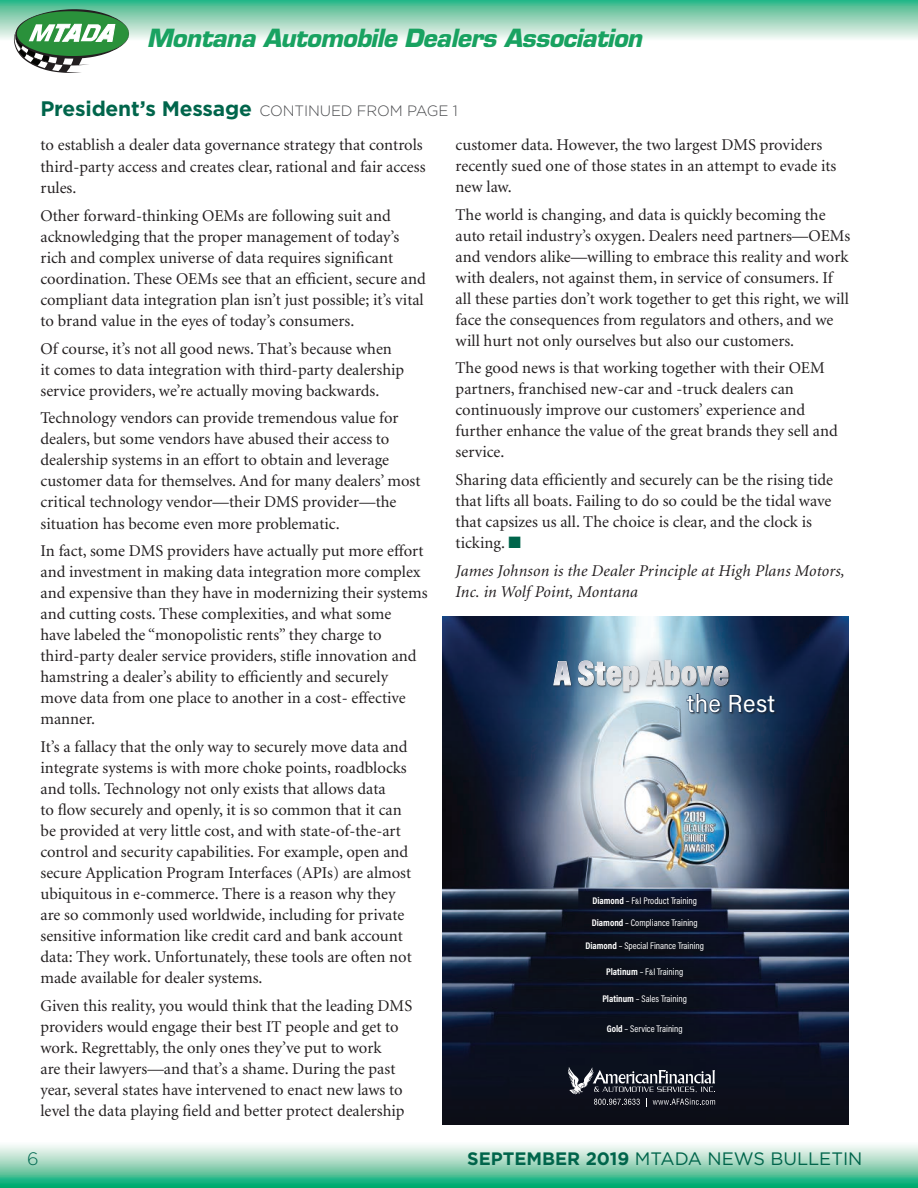
<style>
.page{position:relative;width:918px;height:1188px;background:#fff}
.page>*{position:absolute;margin:0;border:0;box-sizing:border-box;transform-origin:0 0}
.t1{font:900 34.8px "Acumin Pro Cond";letter-spacing:.015em;color:#fff}
.t2{font:300 24.75px "Semplicita Pro";letter-spacing:.01em;color:#fff}
.t3{font:24.75px "Acumin Pro";letter-spacing:.015em;color:#fff;scale:.96 1}
.t4{font:italic 700 24.45px "Eurostile";letter-spacing:-.02em;color:#19a261}
.t5{font:700 21px "Gotham";letter-spacing:-.01em;color:#00654b}
.t6{font:18px "Gotham";color:#00654b}
.t7{font:300 18px "Gotham";color:#006951}
.t8{font:16.5px/21px "Minion";color:#231f20}
.t9{font:italic 16.5px/21px "Minion";letter-spacing:.01em;color:#231f20}
.t10{font:9.75px "Acumin Pro Cond";color:#fff}
.s1{font-weight:300;font-size:15px;color:#4a4b4e}
.s2{color:#00654b}
.s3{font-family:"Acumin Pro Cond";font-weight:900;font-size:34.5px}
.s4{font-size:24.45px}
.s5{font-weight:700}
.s6{font-size:7.8px}
</style>
<div class="page">
<svg style="left:0;top:1145px;width:918px;height:43px;background:#82d0b2"></svg>
<svg style="left:0;top:0;width:918px;height:39px;background:#93d4ba"></svg>
<svg style="left:10px;top:9px;width:119px;height:64px"></svg>
<img style="left:443px;top:616px;width:406px;height:508px">
<svg style="left:568px;top:1067px;width:147px;height:40px;background:#3b3e48"></svg>
<div style="left:687px;top:693px;width:91px;height:22px;background:#231f20;opacity:.6"></div>
<svg style="left:687px;top:708px;width:33px;height:5px"></svg>
<svg style="left:729px;top:694px;width:46px;height:19px"></svg>
<div style="left:546px;top:640px;width:187px;height:68px;background:#3c5e81;opacity:.81"></div>
<div style="left:553px;top:659px;width:178px;height:35px;background:#231f20;opacity:.88"></div>
<svg style="left:553px;top:661px;width:85px;height:30px;background:#70818e"></svg>
<svg style="left:644px;top:660px;width:84px;height:25px;background:#78848e"></svg>
<h3 class="t4" style="left:147px;top:23px;width:497px">Montana Automobile Dealers Association</h3>
<p class="t5" style="left:40px;top:97px;width:419px">President’s Message <span class="s1">CONTINUED FROM PAGE 1</span></p>
<p class="t8" style="left:40px;top:134px;width:387px;line-height:22.5px">to establish a dealer data governance strategy that controls third-party access and creates clear, rational and fair access</p>
<p class="t8" style="left:40px;top:175px;width:352px;line-height:27.8px">rules.<br>Other forward-thinking OEMs are following suit and</p>
<p class="t8" style="left:40px;top:227px;width:387px">acknowledging that the proper management of today’s rich and complex universe of data requires significant coordination. These OEMs see that an efficient, secure and compliant data integration plan isn’t just possible; it’s vital to brand value in the eyes of today’s consumers.</p>
<p class="t8" style="left:40px;top:339px;width:365px">Of course, it’s not all good news. That’s because when it comes to data integration with third-party dealership service providers, we’re actually moving backwards.</p>
<p class="t8" style="left:40px;top:408px;width:382px">Technology vendors can provide tremendous value for dealers, but some vendors have abused their access to dealership systems in an effort to obtain and leverage customer data for themselves. And for many dealers’ most critical technology vendor—their DMS provider—the situation has become even more problematic.</p>
<p class="t8" style="left:40px;top:541px;width:389px">In fact, some DMS providers have actually put more effort and investment in making data integration more complex and expensive than they have in modernizing their systems and cutting costs. These complexities, and what some<br>have labeled the “monopolistic rents” they charge to third-party dealer service providers, stifle innovation and hamstring a dealer’s ability to efficiently and securely move data from one place to another in a cost- effective manner.</p>
<p class="t8" style="left:40px;top:737px;width:373px">It’s a fallacy that the only way to securely move data and integrate systems is with more choke points, roadblocks and tolls. Technology not only exists that allows data<br>to flow securely and openly, it is so common that it can be provided at very little cost, and with state-of-the-art control and security capabilities. For example, open and secure Application Program Interfaces (APIs) are almost ubiquitous in e-commerce. There is a reason why they are so commonly used worldwide, including for private sensitive information like credit card and bank account data: They work. Unfortunately, these tools are often not made available for dealer systems.</p>
<p class="t8" style="left:40px;top:996px;width:373px">Given this reality, you would think that the leading DMS providers would engage their best IT people and get to work. Regrettably, the only ones they’ve put to work<br>are their lawyers—and that’s a shame. During the past year, several states have intervened to enact new laws to level the data playing field and better protect dealership</p>
<p class="t7" style="left:27px;top:1149px;width:13px">6</p>
<p class="t8" style="left:456px;top:135px;width:382px">customer data. However, the two largest DMS providers recently sued one of those states in an attempt to evade its new law.</p>
<p class="t8" style="left:456px;top:205px;width:396px">The world is changing, and data is quickly becoming the auto retail industry’s oxygen. Dealers need partners—OEMs and vendors alike—willing to embrace this reality and work with dealers, not against them, in service of consumers. If all these parties don’t work together to get this right, we will face the consequences from regulators and others, and we will hurt not only ourselves but also our customers.</p>
<p class="t8" style="left:456px;top:358px;width:384px">The good news is that working together with their OEM partners, franchised new-car and -truck dealers can continuously improve our customers’ experience and further enhance the value of the great brands they sell and service.</p>
<p class="t8" style="left:456px;top:470px;width:379px">Sharing data efficiently and securely can be the rising tide that lifts all boats. Failing to do so could be the tidal wave that capsizes us all. The choice is clear, and the clock is ticking. <span class="s2">■</span></p>
<p class="t9" style="left:456px;top:561px;width:391px">James Johnson is the Dealer Principle at High Plans Motors,<br>Inc. in Wolf Point, Montana</p>
<h1 class="t1" style="left:646px;top:650px;width:85px">Above</h1>
<h1 class="t1" style="left:554px;top:650px;width:70px">A Ste</h1>
<h2 class="t2" style="left:568px;top:655px;width:149px">A Ste<span class="s3">p</span><span class="s4">p</span> Above</h2>
<h2 class="t3" style="left:687px;top:686px;width:94px">the Rest</h2>
<p class="t10" style="left:592px;top:894px;width:106px"><span class="s5">Diamond</span> – F<span class="s6">&amp;</span>I Product Training</p>
<p class="t10" style="left:592px;top:916px;width:107px"><span class="s5">Diamond</span> – Compliance Training</p>
<p class="t10" style="left:585px;top:940px;width:120px"><span class="s5">Diamond</span> – Special Finance Training</p>
<p class="t10" style="left:606px;top:965px;width:79px"><span class="s5">Platinum</span> – F<span class="s6">&amp;</span>I Training</p>
<p class="t10" style="left:602px;top:993px;width:86px"><span class="s5">Platinum</span> – Sales Training</p>
<p class="t10" style="left:607px;top:1022px;width:77px"><span class="s5">Gold</span> – Service Training</p>
<p class="t6" style="left:467px;top:1149px;width:397px"><span class="s5">SEPTEMBER 2019</span> MTADA NEWS BULLETIN</p>
</div>
